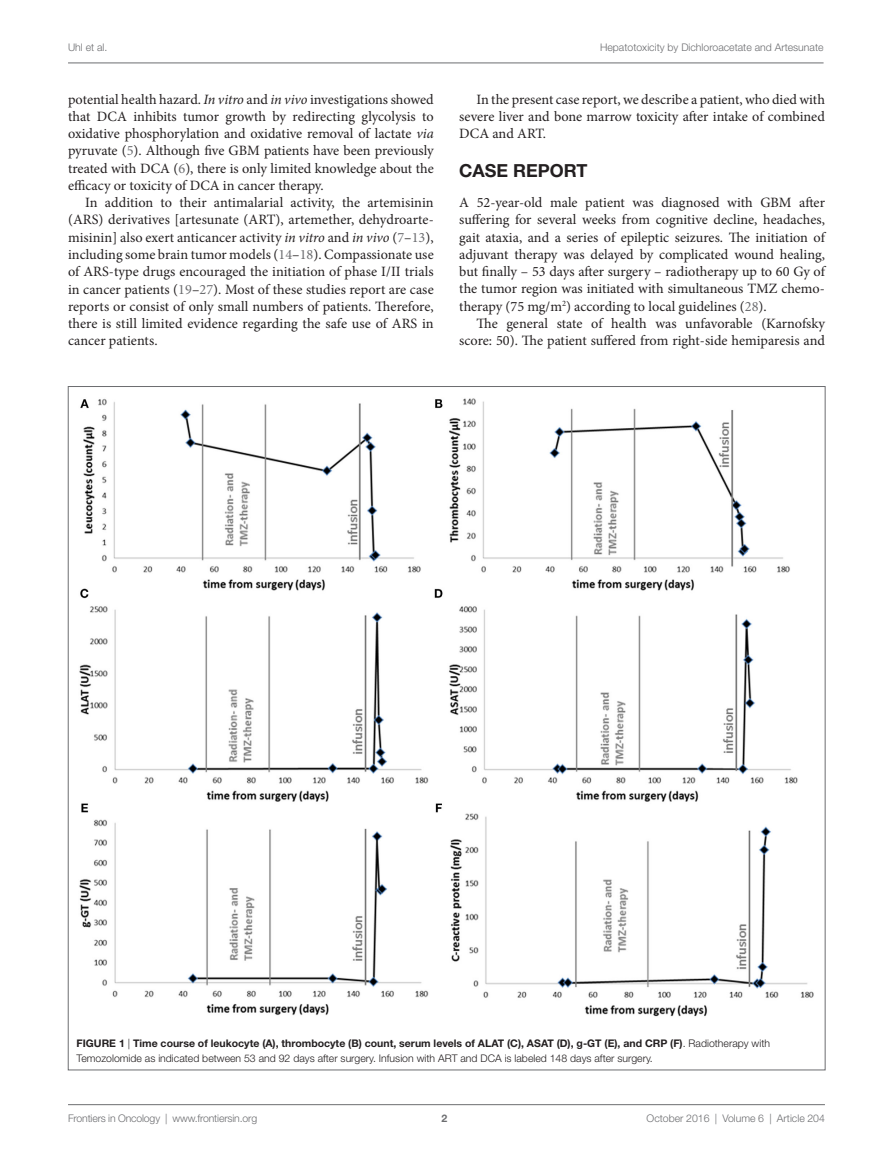
<style>
.page{position:relative;width:893px;height:1170px;background:#fff}
.page>*{position:absolute;margin:0;border:0;box-sizing:border-box;transform-origin:0 0}
.t1{font:700 18px "Helvetica Neue LT Std";color:#231f20}
.t2{font:14.25px/17.2px "Minion Pro";color:#231f20;text-align:justify}
.t3{font:300 10.5px/14.2px "Helvetica Neue LT Std";color:#231f20}
.t4{font:300 10.5px "Helvetica Neue LT Std";color:#6c6d70}
.t5{font:700 10.5px "Helvetica Neue LT Std";color:#231f20}
.t6{font:700 10.5px "Helvetica Neue LT Std";color:#6c6d70}
.s1{font-style:italic}
.s2{color:#6c6d70}
.s3{font-weight:300}
.s4{font-weight:700}
</style>
<div class="page">
<img style="left:79px;top:398px;width:735px;height:619px">
<hr style="left:68px;top:63px;width:756px;height:1px;background:#6c6d70">
<hr style="left:68px;top:1104px;width:757px;height:1px;background:#6c6d70">
<p class="t4" style="left:68px;top:41px;width:41px">Uhl et al.</p>
<p class="t4" style="left:600px;top:41px;width:225px">Hepatotoxicity by Dichloroacetate and Artesunate</p>
<p class="t2" style="left:68px;top:90px;width:367px">potential health hazard. <span class="s1">In vitro</span> and <span class="s1">in vivo</span> investigations showed that DCA inhibits tumor growth by redirecting glycolysis to oxidative phosphorylation and oxidative removal of lactate <span class="s1">via </span>pyruvate (<span class="s2">5</span>). Although five GBM patients have been previously treated with DCA (<span class="s2">6</span>), there is only limited knowledge about the efficacy or toxicity of DCA in cancer therapy.</p>
<p class="t2" style="left:68px;top:194px;width:367px;text-indent:17px">In addition to their antimalarial activity, the artemisinin (ARS) derivatives [artesunate (ART), artemether, dehydroarte&shy;misinin] also exert anticancer activity <span class="s1">in vitro</span> and <span class="s1">in vivo</span> (<span class="s2">7</span>–<span class="s2">13</span>), including some brain tumor models (<span class="s2">14</span>–<span class="s2">18</span>). Compassionate use of ARS-type drugs encouraged the initiation of phase I/II trials in cancer patients (<span class="s2">19</span>–<span class="s2">27</span>). Most of these studies report are case reports or consist of only small numbers of patients. Therefore, there is still limited evidence regarding the safe use of ARS in cancer patients.</p>
<p class="t2" style="left:459px;top:90px;width:367px;text-indent:17px">In the present case report, we describe a patient, who died with severe liver and bone marrow toxicity after intake of combined DCA and ART.</p>
<p class="t1" style="left:459px;top:159px;width:27px">CASE</p>
<p class="t1" style="left:513px;top:159px;width:26px">REPO</p>
<p class="t1" style="left:564px;top:159px;width:25px">RT</p>
<p class="t2" style="left:459px;top:194px;width:367px">A 52-year-old male patient was diagnosed with GBM after suffering for several weeks from cognitive decline, headaches, gait ataxia, and a series of epileptic seizures. The initiation of adjuvant therapy was delayed by complicated wound healing, but finally – 53 days after surgery – radiotherapy up to 60 Gy of the tumor region was initiated with simultaneous TMZ chemo&shy;therapy (75 mg/m<sup>2</sup>) according to local guidelines (<span class="s2">28</span>).</p>
<p class="t2" style="left:459px;top:315px;width:367px;text-align:right">The general state of health was unfavorable (Karnofsky score: 50). The patient suffered from right-side hemiparesis and</p>
<p class="t5" style="left:77px;top:1036px;width:458px">FIGURE 1 <span class="s3">|</span> Time course of leukocyte (A), thrombocyte (B) count, serum levels of ALAT (C), ASAT</p>
<p class="t3" style="left:77px;top:1036px;width:695px;text-indent:480px"><span class="s4">(D), g-GT (E), and CRP (F)</span>. Radiotherapy with<br>Temozolomide as indicated between 53 and 92 days after surgery. Infusion with ART and DCA is labeled 148 days after surgery.</p>
<p class="t4" style="left:68px;top:1111px;width:191px">Frontiers in Oncology | www.frontiersin.org</p>
<p class="t4" style="left:647px;top:1111px;width:180px">October 2016 | Volume 6 | Article 204</p>
<p class="t6" style="left:441px;top:1111px;width:7px">2</p>
</div>
